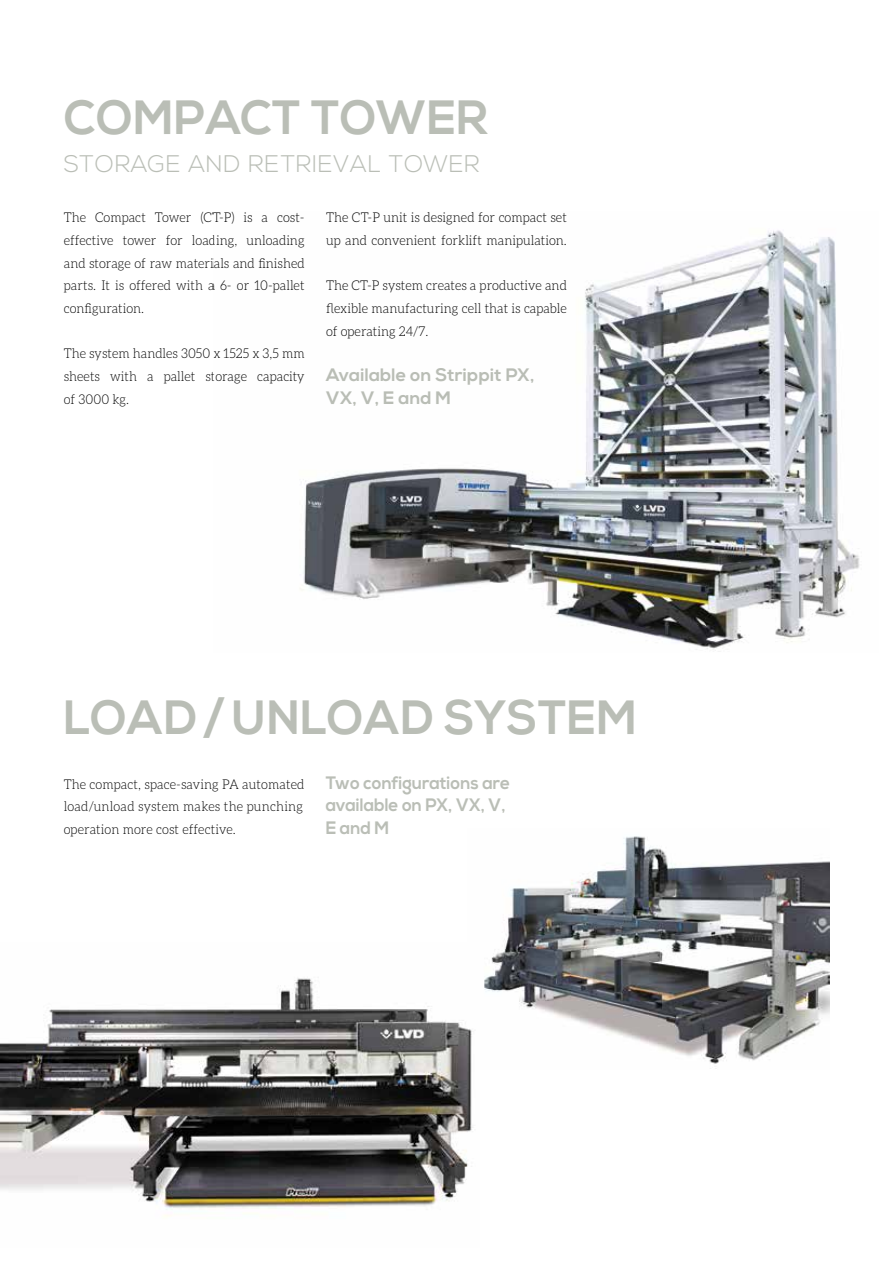
<style>
.page{position:relative;width:893px;height:1263px;background:#fff}
.page>*{position:absolute;margin:0;border:0;box-sizing:border-box;transform-origin:0 0}
.t1{font:700 48px "Nexa";letter-spacing:.01em;color:#babeb6}
.t2{font:300 24px "Nexa";letter-spacing:.025em;color:#babeb6}
.t3{font:700 18px/22.6px "Nexa";color:#babeb6;scale:.95 1}
.t4{font:700 18px/22.6px "Nexa";color:#babeb6}
.t5{font:300 13.5px/22.6px "Aleo";color:#000;text-align:justify;scale:.95 1}
</style>
<div class="page">
<img style="left:484px;top:836px;width:345px;height:233px">
<img style="left:0;top:978px;width:473px;height:239px">
<img style="left:300px;top:230px;width:560px;height:420px">
<h1 class="t1" style="left:64px;top:89px;width:426px">COMPACT TOWER</h1>
<h2 class="t2" style="left:64px;top:149px;width:417px">STORAGE AND RETRIEVAL TOWER</h2>
<p class="t5" style="left:64px;top:206px;width:255px">The Compact Tower (CT-P) is a cost&shy;effective tower for loading, unloading and storage of raw materials and finished parts. It is offered with a 6- or 10-pallet configuration.</p>
<p class="t5" style="left:64px;top:342px;width:255px">The system handles 3050 x 1525 x 3,5 mm sheets with a pallet storage capacity of 3000 kg.</p>
<p class="t5" style="left:326px;top:206px;width:255px">The CT-P unit is designed for compact set up and convenient forklift manipulation.</p>
<p class="t5" style="left:326px;top:274px;width:255px">The CT-P system creates a productive and flexible manufacturing cell that is capable of operating 24/7.</p>
<h3 class="t4" style="left:326px;top:364px;width:210px">Available on Strippit PX,<br>VX, V, E and M</h3>
<h1 class="t1" style="left:64px;top:689px;width:575px">LOAD /UNLOAD SYSTEM</h1>
<p class="t5" style="left:64px;top:772px;width:255px">The compact, space-saving PA automated load/unload system makes the punching operation more cost effective.</p>
<h3 class="t3" style="left:326px;top:772px;width:196px">Two configurations are available on PX, VX, V,<br>E and M</h3>
</div>
